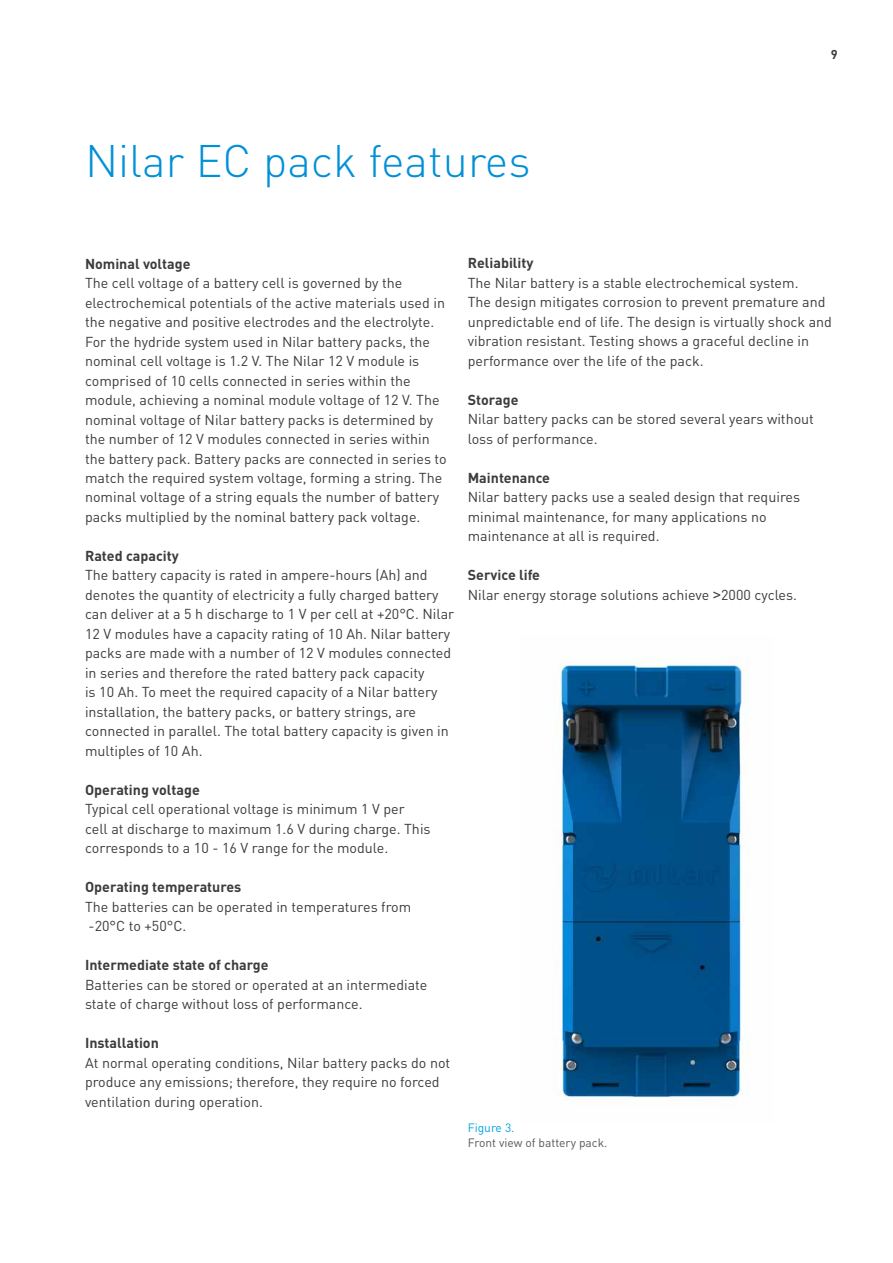
<style>
.page{position:relative;width:893px;height:1263px;background:#fff}
.page>*{position:absolute;margin:0;border:0;box-sizing:border-box;transform-origin:0 0}
.t1{font:300 45px "DIN";color:#0090d7}
.t2{font:14.25px/19.5px "DIN";color:#3c3c3b}
.t3{font:700 14.25px "DIN";color:#3c3c3b}
.t4{font:700 12.75px "DIN";color:#3c3c3b}
.t5{font:12px "DIN";color:#575756}
.t6{font:12px "DIN";color:#00a4e0}
.s1{font-weight:700}
.s2{font-family:"Arial"}
</style>
<div class="page">
<img style="left:558px;top:657px;width:191px;height:444px">
<h1 class="t1" style="left:85px;top:133px;width:447px">Nilar EC pack features</h1>
<p class="t4" style="left:831px;top:46px;width:8px">9</p>
<p class="t3" style="left:85px;top:254px;width:107px">Nominal voltage</p>
<p class="t2" style="left:85px;top:273px;width:363px">The cell voltage of a battery cell is governed by the electrochemical potentials of the active materials used in the negative and positive electrodes and the electrolyte.<br>For the hydride system used in Nilar battery packs, the nominal cell voltage is 1.2 V. The Nilar 12 V module is comprised of 10 cells connected in series within the module, achieving a nominal module voltage of 12 V. The nominal voltage of Nilar battery packs is determined by the number of 12 V modules connected in series within the battery pack. Battery packs are connected in series to match the required system voltage, forming a string. The nominal voltage of a string equals the number of battery packs multiplied by the nominal battery pack voltage.</p>
<p class="t3" style="left:85px;top:546px;width:95px">Rated capacity</p>
<p class="t2" style="left:85px;top:565px;width:371px">The battery capacity is rated in ampere-hours (Ah) and denotes the quantity of electricity a fully charged battery can deliver at a 5 h discharge to 1 V per cell at +20°C. Nilar 12 V modules have a capacity rating of 10 Ah. Nilar battery packs are made with a number of 12 V modules connected in series and therefore the rated battery pack capacity<br>is 10 Ah. To meet the required capacity of a Nilar battery installation, the battery packs, or battery strings, are connected in parallel. The total battery capacity is given in multiples of 10 Ah.</p>
<p class="t3" style="left:85px;top:780px;width:116px">Operating voltage</p>
<p class="t2" style="left:85px;top:799px;width:347px">Typical cell operational voltage is minimum 1 V per cell at discharge to maximum 1.6 V during charge. This corresponds to a 10 - 16 V range for the module.</p>
<p class="t3" style="left:85px;top:878px;width:158px">Operating temperatures</p>
<p class="t2" style="left:85px;top:897px;width:328px">The batteries can be operated in temperatures from -20°C to +50°C.</p>
<p class="t3" style="left:85px;top:956px;width:185px">Intermediate state of charge</p>
<p class="t2" style="left:85px;top:975px;width:344px">Batteries can be stored or operated at an intermediate state of charge without loss of performance.</p>
<p class="t3" style="left:85px;top:1034px;width:75px">Installation</p>
<p class="t2" style="left:85px;top:1053px;width:367px">At normal operating conditions, Nilar battery packs do not produce any emissions; therefore, they require no forced ventilation during operation.</p>
<p class="t3" style="left:468px;top:254px;width:67px">Reliability</p>
<p class="t2" style="left:468px;top:273px;width:366px">The Nilar battery is a stable electrochemical system.<br>The design mitigates corrosion to prevent premature and unpredictable end of life. The design is virtually shock and vibration resistant. Testing shows a graceful decline in performance over the life of the pack.</p>
<p class="t3" style="left:468px;top:390px;width:52px">Storage</p>
<p class="t2" style="left:468px;top:409px;width:348px">Nilar battery packs can be stored several years without loss of performance.</p>
<p class="t3" style="left:468px;top:468px;width:84px">Maintenance</p>
<p class="t2" style="left:468px;top:487px;width:334px">Nilar battery packs use a sealed design that requires minimal maintenance, for many applications no maintenance at all is required.</p>
<p class="t2" style="left:468px;top:565px;width:331px"><span class="s1">Service life<br></span>Nilar energy storage solutions achieve <span class="s2">&gt;</span>2000 cycles.</p>
<p class="t6" style="left:468px;top:1120px;width:48px">Figure 3.</p>
<p class="t5" style="left:468px;top:1135px;width:141px">Front view of battery pack.</p>
</div>
